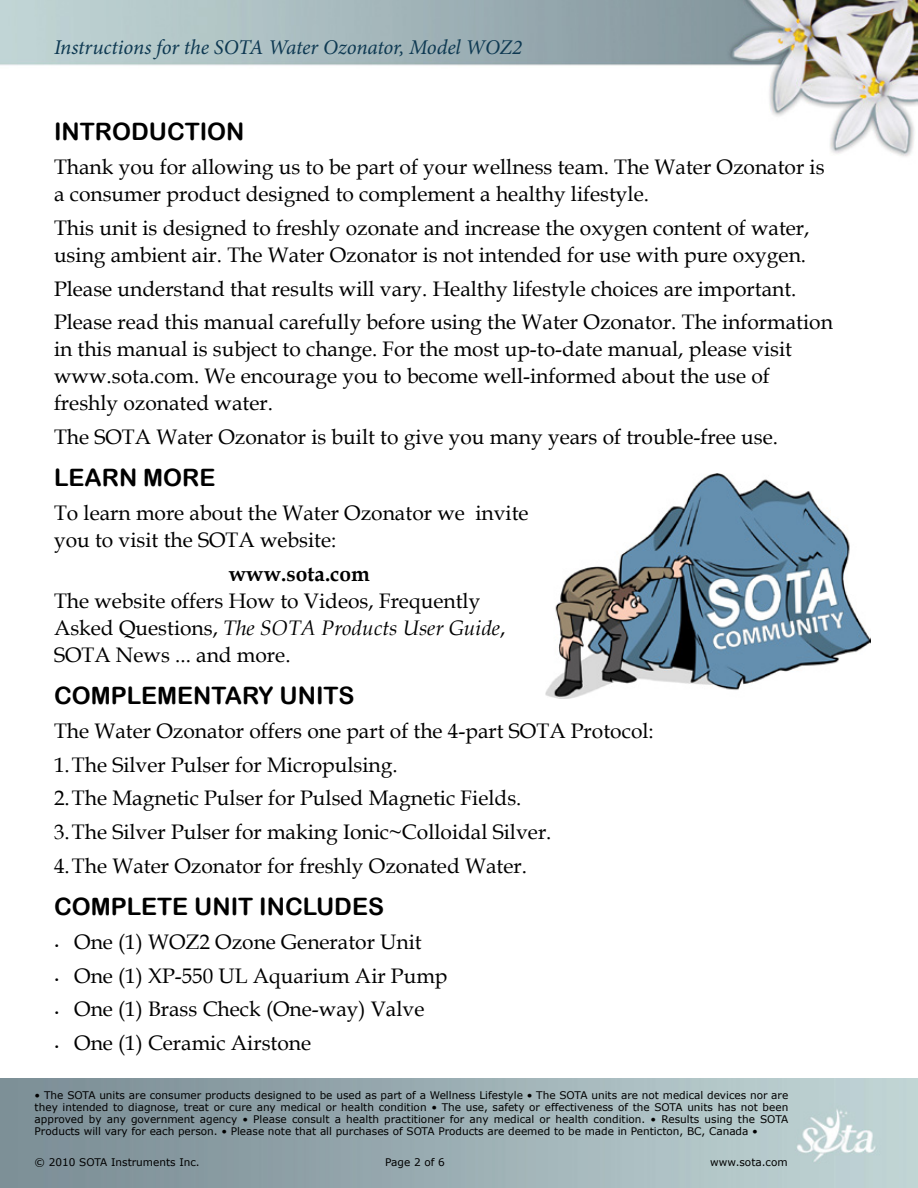
<style>
.page{position:relative;width:918px;height:1188px;background:#fff}
.page>*{position:absolute;margin:0;border:0;box-sizing:border-box;transform-origin:0 0}
.t1{font:24px "Arial Rounded MT Bold";color:#000}
.t2{font:21px/27px "Book Antiqua";color:#000}
.t3{font:italic 21px "Minion Pro";letter-spacing:-.01em;color:#0e3952}
.t4{font:700 21px "Book Antiqua";color:#000}
.t5{font:10.5px/12px "Verdana";color:#000;text-align:justify}
.s1{font-style:italic}
.s2{font-size:9px}
</style>
<div class="page">
<img style="left:0;top:0;width:918px;height:157px">
<img style="left:0;top:1079px;width:918px;height:109px">
<img style="left:546px;top:474px;width:325px;height:225px">
<p class="t3" style="left:54px;top:33px;width:470px">Instructions for the SOTA Water Ozonator, Model WOZ2</p>
<p class="t1" style="left:54px;top:118px;width:192px">INTRODUCTION</p>
<p class="t2" style="left:54px;top:153px;width:772px">Thank you for allowing us to be part of your wellness team. The Water Ozonator is a consumer product designed to complement a healthy lifestyle.</p>
<p class="t2" style="left:54px;top:214px;width:757px">This unit is designed to freshly ozonate and increase the oxygen content of water, using ambient air. The Water Ozonator is not intended for use with pure oxygen.</p>
<p class="t2" style="left:54px;top:271px;width:780px;line-height:33.8px">Please understand that results will vary. Healthy lifestyle choices are important.<br>Please read this manual carefully before using the Water Ozonator. The information</p>
<p class="t2" style="left:54px;top:335px;width:740px">in this manual is subject to change. For the most up-to-date manual, please visit www.sota.com. We encourage you to become well-informed about the use of freshly ozonated water.</p>
<p class="t2" style="left:54px;top:423px;width:725px">The SOTA Water Ozonator is built to give you many years of trouble-free use.</p>
<p class="t1" style="left:54px;top:464px;width:163px">LEARN MORE</p>
<p class="t2" style="left:54px;top:499px;width:476px">To learn more about the Water Ozonator we invite you to visit the SOTA website:</p>
<p class="t4" style="left:229px;top:559px;width:143px">www.sota.com</p>
<p class="t2" style="left:54px;top:587px;width:453px">The website offers How to Videos, Frequently<br>Asked Questions, <span class="s1">The SOTA Products User Guide</span>,<br>SOTA News ... and more.</p>
<p class="t1" style="left:54px;top:681px;width:302px">COMPLEMENTARY UNITS</p>
<p class="t2" style="left:54px;top:713px;width:601px;line-height:33.8px">The Water Ozonator offers one part of the 4-part SOTA Protocol:<br>1.The Silver Pulser for Micropulsing.<br>2.The Magnetic Pulser for Pulsed Magnetic Fields.<br>3.The Silver Pulser for making Ionic~Colloidal Silver.<br>4.The Water Ozonator for freshly Ozonated Water.</p>
<p class="t1" style="left:54px;top:893px;width:332px">COMPLETE UNIT INCLUDES</p>
<p class="t2" style="left:54px;top:928px;width:369px"><span class="s2">•</span> One (1) WOZ2 Ozone Generator Unit</p>
<p class="t2" style="left:54px;top:962px;width:395px"><span class="s2">•</span> One (1) XP-550 UL Aquarium Air Pump</p>
<p class="t2" style="left:54px;top:995px;width:372px"><span class="s2">•</span> One (1) Brass Check (One-way) Valve</p>
<p class="t2" style="left:54px;top:1029px;width:259px"><span class="s2">•</span> One (1) Ceramic Airstone</p>
<p class="t5" style="left:35px;top:1089px;width:755px">• The SOTA units are consumer products designed to be used as part of a Wellness Lifestyle • The SOTA units are not medical devices nor are they intended to diagnose, treat or cure any medical or health condition • The use, safety or effectiveness of the SOTA units has not been approved by any government agency • Please consult a health practitioner for any medical or health condition. • Results using the SOTA Products will vary for each person. • Please note that all purchases of SOTA Products are deemed to be made in Penticton, BC, Canada •</p>
<p class="t5" style="left:35px;top:1155px;width:167px">© 2010 SOTA Instruments Inc.</p>
<p class="t5" style="left:385px;top:1155px;width:61px">Page 2 of 6</p>
<p class="t5" style="left:710px;top:1155px;width:79px">www.sota.com</p>
</div>
